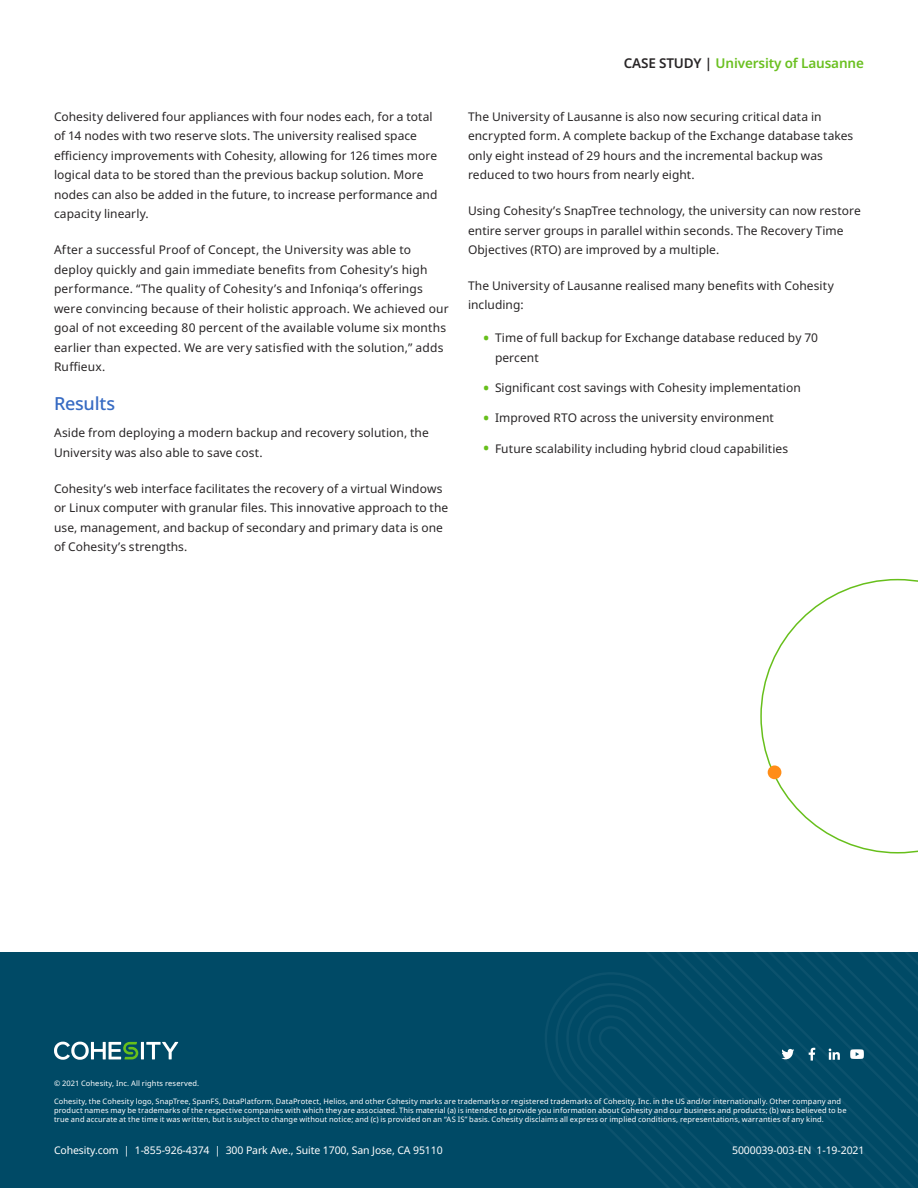
<style>
.page{position:relative;width:918px;height:1188px;background:#fff}
.page>*{position:absolute;margin:0;border:0;box-sizing:border-box;transform-origin:0 0}
.Subtitle_1{font:500 18px "Noto Sans";letter-spacing:-.01em;color:#376bc3}
.t1{font:600 13.5px "Noto Sans";letter-spacing:-.01em;color:#6ac020}
.Body{font:12px/19.5px "Noto Sans";letter-spacing:.005em;color:#282526}
.t2{font:10.5px "Noto Sans";letter-spacing:-.01em;color:#fff}
.t3{font:7.5px/9px "Noto Sans";letter-spacing:.015em;color:#fff}
.s1{color:#282526}
.s2{font-weight:600;font-size:16.5px;color:#67bf1b}
</style>
<div class="page">
<div style="left:0;top:952px;width:918px;height:236px;background:#004a66"></div>
<svg style="left:545px;top:973px;width:78px;height:170px"></svg>
<svg style="left:623px;top:952px;width:295px;height:236px"></svg>
<hr style="left:141px;top:1042px;width:3px;height:17px;background:#fff">
<svg style="left:146px;top:1042px;width:32px;height:17px"></svg>
<svg style="left:54px;top:1042px;width:84px;height:18px"></svg>
<svg style="left:751px;top:952px;width:167px;height:218px"></svg>
<svg style="left:760px;top:579px;width:158px;height:275px"></svg>
<div style="left:768px;top:765px;width:13px;height:14px;background:#ff8d17;border-radius:50%"></div>
<p class="Body" style="left:54px;top:107px;width:385px">Cohesity delivered four appliances with four nodes each, for a total of 14 nodes with two reserve slots. The university realised space efficiency improvements with Cohesity, allowing for 126 times more logical data to be stored than the previous backup solution. More nodes can also be added in the future, to increase performance and capacity linearly.</p>
<p class="Body" style="left:54px;top:240px;width:396px">After a successful Proof of Concept, the University was able to deploy quickly and gain immediate benefits from Cohesity’s high performance. “The quality of Cohesity’s and Infoniqa’s offerings were convincing because of their holistic approach. We achieved our goal of not exceeding 80 percent of the available volume six months earlier than expected. We are very satisfied with the solution,” adds Ruffieux.</p>
<p class="Subtitle_1" style="left:54px;top:391px;width:63px">Results</p>
<p class="Body" style="left:54px;top:424px;width:376px">Aside from deploying a modern backup and recovery solution, the<br>University was also able to save cost.</p>
<p class="Body" style="left:54px;top:479px;width:396px">Cohesity’s web interface facilitates the recovery of a virtual Windows or Linux computer with granular files. This innovative approach to the use, management, and backup of secondary and primary data is one of Cohesity’s strengths.</p>
<p class="t1" style="left:624px;top:54px;width:242px"><span class="s1">CASE STUDY |</span> University of Lausanne</p>
<p class="Body" style="left:468px;top:107px;width:387px">The University of Lausanne is also now securing critical data in encrypted form. A complete backup of the Exchange database takes only eight instead of 29 hours and the incremental backup was reduced to two hours from nearly eight.</p>
<p class="Body" style="left:468px;top:201px;width:394px">Using Cohesity’s SnapTree technology, the university can now restore entire server groups in parallel within seconds. The Recovery Time<br>Objectives (RTO) are improved by a multiple.</p>
<p class="Body" style="left:468px;top:276px;width:367px">The University of Lausanne realised many benefits with Cohesity including:</p>
<p class="Body" style="left:495px;top:328px;width:325px;text-indent:-12px"><span class="s2">•</span> Time of full backup for Exchange database reduced by 70 percent</p>
<p class="Body" style="left:483px;top:378px;width:319px"><span class="s2">•</span> Significant cost savings with Cohesity implementation</p>
<p class="Body" style="left:483px;top:409px;width:292px"><span class="s2">•</span> Improved RTO across the university environment</p>
<p class="Body" style="left:483px;top:439px;width:307px"><span class="s2">•</span> Future scalability including hybrid cloud capabilities</p>
<p class="t3" style="left:54px;top:1079px;width:147px">© 2021 Cohesity, Inc. All rights reserved.</p>
<p class="t3" style="left:54px;top:1097px;width:794px">Cohesity, the Cohesity logo, SnapTree, SpanFS, DataPlatform, DataProtect, Helios, and other Cohesity marks are trademarks or registered trademarks of Cohesity, Inc. in the US and/or internationally. Other company and product names may be trademarks of the respective companies with which they are associated. This material (a) is intended to provide you information about Cohesity and our business and products; (b) was believed to be true and accurate at the time it was written, but is subject to change without notice; and (c) is provided on an “AS IS” basis. Cohesity disclaims all express or implied conditions, representations, warranties of any kind.</p>
<p class="t2" style="left:54px;top:1143px;width:390px">Cohesity.com | 1-855-926-4374 | 300 Park Ave., Suite 1700, San Jose, CA 95110</p>
<p class="t2" style="left:732px;top:1143px;width:134px">5000039-003-EN 1-19-2021</p>
</div>
